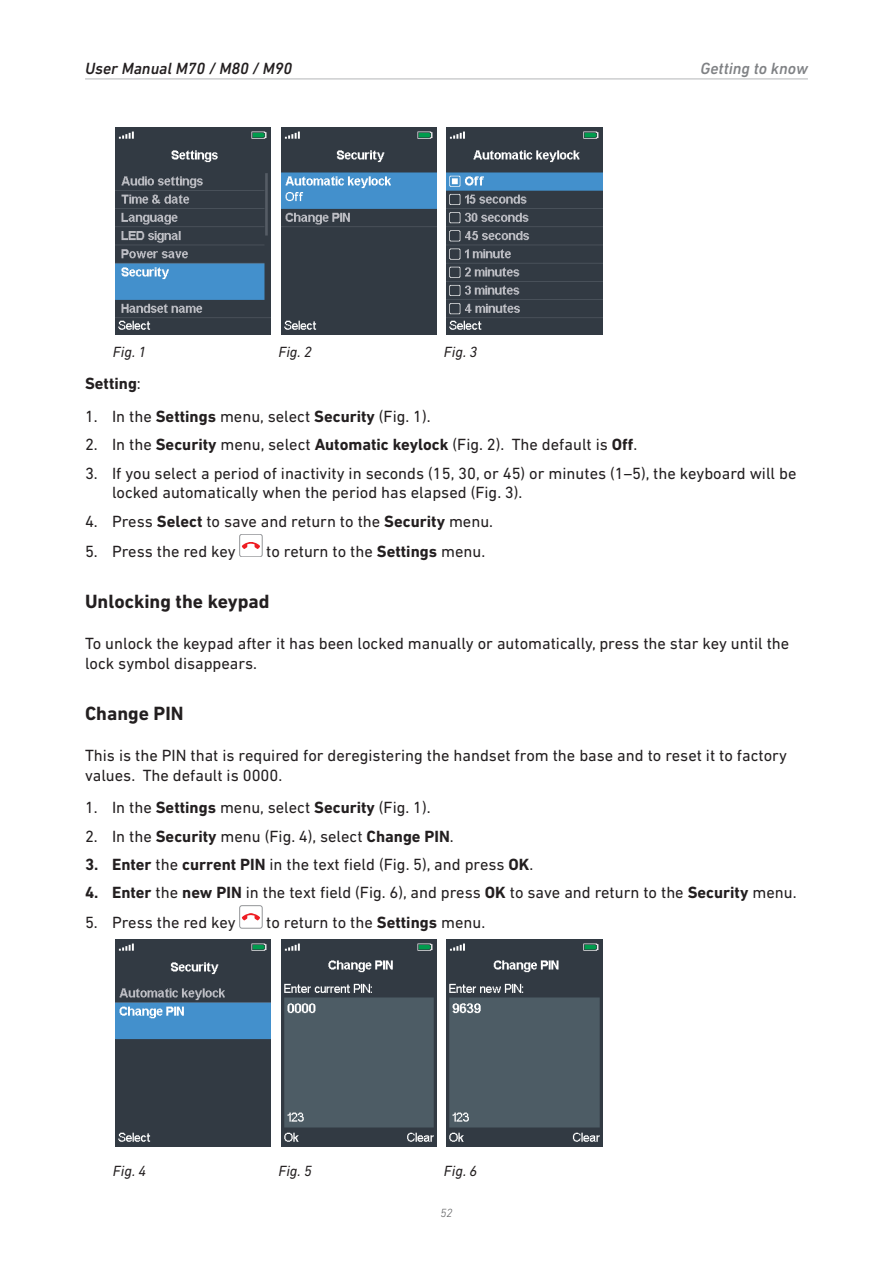
<style>
.page{position:relative;width:893px;height:1263px;background:#fff}
.page>*{position:absolute;margin:0;border:0;box-sizing:border-box;transform-origin:0 0}
.Ü4{font:700 19.5px "DIN Next LT Pro";color:#231f20}
.t1{font:16.5px/19.8px "DIN Next LT Pro";color:#231f20}
.t2{font:italic 500 16.5px "DIN Next LT Pro";color:#231f20}
.t3{font:italic 500 16.5px "DIN Next LT Pro";color:#808285}
.t4{font:700 16.5px "DIN Next LT Pro";color:#231f20}
.Bildunterschrift{font:italic 15px "DIN Next LT Pro";color:#231f20}
.t5{font:italic 300 12px "DIN Next LT Pro";color:#57585a}
.s1{font-weight:400}
.s2{font-weight:700}
</style>
<div class="page">
<hr style="left:85px;top:78px;width:723px;height:1px;background:#bcbdc0">
<img style="left:116px;top:128px;width:155px;height:207px">
<img style="left:281px;top:128px;width:155px;height:207px">
<img style="left:447px;top:128px;width:155px;height:207px">
<div style="left:240px;top:534px;width:22px;height:23px;border:1px solid #939598;border-radius:2px"></div>
<svg style="left:242px;top:542px;width:18px;height:7px"></svg>
<div style="left:240px;top:906px;width:22px;height:22px;border:1px solid #939598;border-radius:2px"></div>
<svg style="left:242px;top:913px;width:18px;height:8px"></svg>
<img style="left:116px;top:940px;width:155px;height:207px">
<img style="left:281px;top:940px;width:155px;height:207px">
<img style="left:447px;top:940px;width:155px;height:207px">
<p class="t2" style="left:85px;top:59px;width:209px">User Manual M70 / M80 / M90</p>
<p class="t3" style="left:701px;top:59px;width:109px">Getting to know</p>
<p class="Bildunterschrift" style="left:113px;top:343px;width:35px">Fig. 1</p>
<p class="Bildunterschrift" style="left:278px;top:343px;width:35px">Fig. 2</p>
<p class="Bildunterschrift" style="left:444px;top:343px;width:35px">Fig. 3</p>
<p class="t4" style="left:85px;top:374px;width:57px">Setting<span class="s1">:</span></p>
<p class="t1" style="left:85px;top:406px;width:347px">1. In the <span class="s2">Settings</span> menu, select <span class="s2">Security</span> (Fig. 1).</p>
<p class="t1" style="left:85px;top:435px;width:554px">2. In the <span class="s2">Security</span> menu, select <span class="s2">Automatic keylock</span> (Fig. 2). The default is <span class="s2">Off</span>.</p>
<p class="t1" style="left:112px;top:463px;width:686px;text-indent:-27px">3. If you select a period of inactivity in seconds (15, 30, or 45) or minutes (1–5), the keyboard will be locked automatically when the period has elapsed (Fig. 3).</p>
<p class="t1" style="left:85px;top:511px;width:410px">4. Press <span class="s2">Select</span> to save and return to the <span class="s2">Security</span> menu.</p>
<p class="t1" style="left:85px;top:541px;width:152px">5. Press the red key</p>
<p class="t1" style="left:266px;top:541px;width:221px">to return to the <span class="s2">Settings</span> menu.</p>
<p class="Ü4" style="left:85px;top:590px;width:186px">Unlocking the keypad</p>
<p class="t1" style="left:85px;top:633px;width:706px">To unlock the keypad after it has been locked manually or automatically, press the star key until the lock symbol disappears.</p>
<p class="Ü4" style="left:85px;top:702px;width:100px">Change PIN</p>
<p class="t1" style="left:85px;top:745px;width:703px">This is the PIN that is required for deregistering the handset from the base and to reset it to factory values. The default is 0000.</p>
<p class="t1" style="left:85px;top:797px;width:347px">1. In the <span class="s2">Settings</span> menu, select <span class="s2">Security</span> (Fig. 1).</p>
<p class="t1" style="left:85px;top:826px;width:370px">2. In the <span class="s2">Security</span> menu (Fig. 4), select <span class="s2">Change PIN</span>.</p>
<p class="t1" style="left:85px;top:854px;width:450px"><span class="s2">3. Enter</span> the <span class="s2">current PIN</span> in the text field (Fig. 5), and press <span class="s2">OK</span>.</p>
<p class="t1" style="left:85px;top:882px;width:713px"><span class="s2">4. Enter</span> the <span class="s2">new PIN</span> in the text field (Fig. 6), and press <span class="s2">OK</span> to save and return to the <span class="s2">Security</span> menu.</p>
<p class="t1" style="left:85px;top:912px;width:152px">5. Press the red key</p>
<p class="t1" style="left:266px;top:912px;width:221px">to return to the <span class="s2">Settings</span> menu.</p>
<p class="Bildunterschrift" style="left:113px;top:1162px;width:35px">Fig. 4</p>
<p class="Bildunterschrift" style="left:278px;top:1162px;width:35px">Fig. 5</p>
<p class="Bildunterschrift" style="left:444px;top:1162px;width:35px">Fig. 6</p>
<p class="t5" style="left:440px;top:1205px;width:14px">52</p>
</div>
